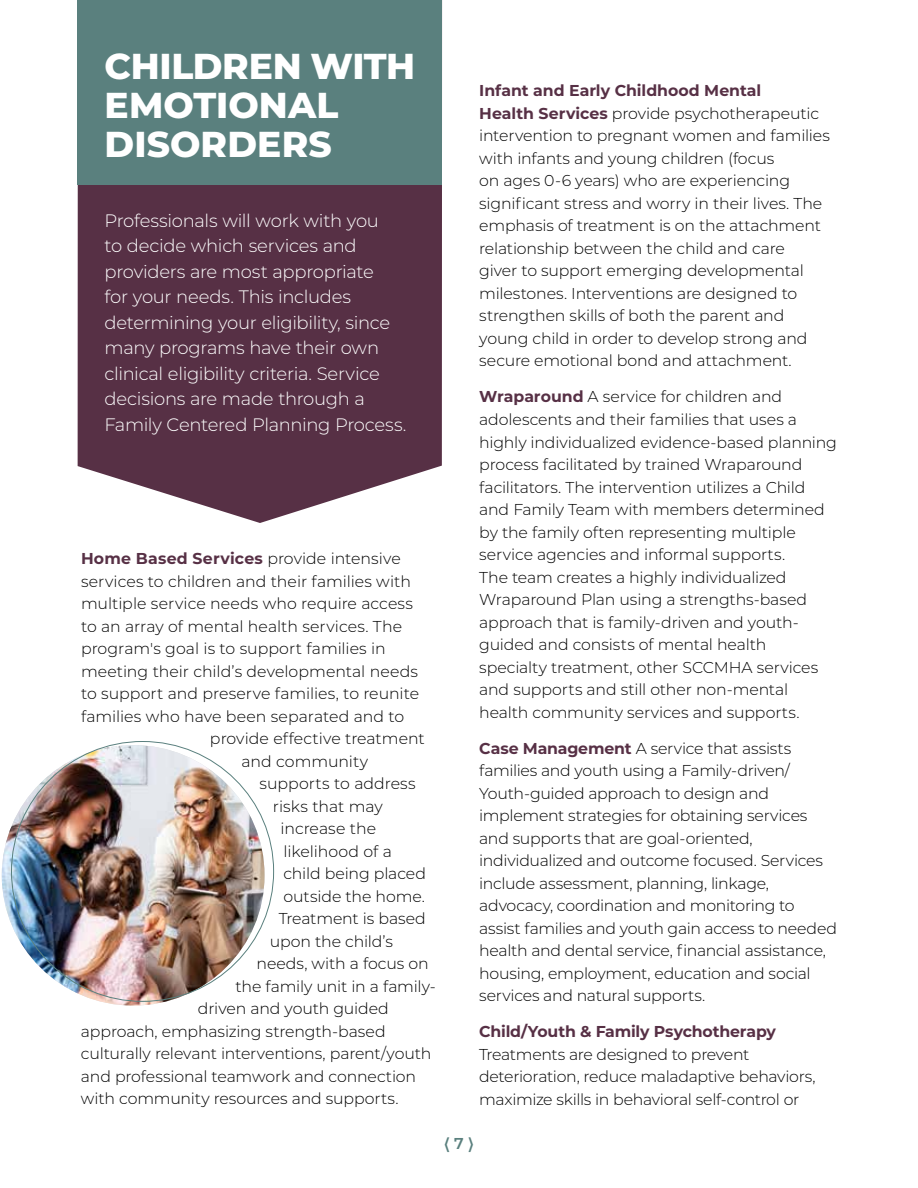
<style>
.page{position:relative;width:918px;height:1188px;background:#fff}
.page>*{position:absolute;margin:0;border:0;box-sizing:border-box;transform-origin:0 0}
.t1{font:800 36px/39px "Montserrat";color:#fff}
.t2{font:300 18px/25.5px "Montserrat";letter-spacing:-.015em;color:#fff}
.t3{font:300 15.75px/22.5px "Montserrat";letter-spacing:-.01em;color:#000}
.t4{font:700 15.75px "Montserrat";letter-spacing:.015em;color:#573045}
.t5{font:700 15.75px "Montserrat";letter-spacing:-.01em;color:#573045}
.t6{font:600 15.75px "Montserrat";color:#5a807e}
.s1{font-weight:300;color:#000}
.s2{font-weight:700;color:#573045}
</style>
<div class="page">
<img style="left:2px;top:745px;width:263px;height:261px">
<svg style="left:78px;top:184px;width:364px;height:339px;background:#654154"></svg>
<div style="left:78px;top:0;width:364px;height:184px;background:#5a807e"></div>
<h1 class="t1" style="left:105px;top:45px;width:312px">CHILDREN WITH<br>EMOTIONAL<br>DISORDERS</h1>
<p class="t2" style="left:105px;top:207px;width:303px">Professionals will work with you<br>to decide which services and providers are most appropriate<br>for your needs. This includes determining your eligibility, since many programs have their own clinical eligibility criteria. Service decisions are made through a<br>Family Centered Planning Process.</p>
<p class="t4" style="left:81px;top:547px;width:321px">Home Based Services <span class="s1">provide intensive</span></p>
<p class="t3" style="left:81px;top:569px;width:331px">services to children and their families with</p>
<p class="t3" style="left:81px;top:592px;width:334px">multiple service needs who require access</p>
<p class="t3" style="left:81px;top:614px;width:323px">to an array of mental health services. The</p>
<p class="t3" style="left:81px;top:637px;width:306px">program's goal is to support families in</p>
<p class="t3" style="left:81px;top:659px;width:338px">meeting their child’s developmental needs</p>
<p class="t3" style="left:81px;top:682px;width:340px">to support and preserve families, to reunite</p>
<p class="t3" style="left:81px;top:704px;width:325px">families who have been separated and to</p>
<p class="t3" style="left:210px;top:727px;width:216px">provide effective treatment</p>
<p class="t3" style="left:241px;top:749px;width:128px">and community</p>
<p class="t3" style="left:259px;top:772px;width:158px">supports to address</p>
<p class="t3" style="left:273px;top:794px;width:111px">risks that may</p>
<p class="t3" style="left:280px;top:817px;width:97px">increase the</p>
<p class="t3" style="left:283px;top:839px;width:110px">likelihood of a</p>
<p class="t3" style="left:283px;top:862px;width:144px">child being placed</p>
<p class="t3" style="left:283px;top:884px;width:143px">outside the home.</p>
<p class="t3" style="left:279px;top:907px;width:148px">Treatment is based</p>
<p class="t3" style="left:270px;top:929px;width:125px">upon the child’s</p>
<p class="t3" style="left:256px;top:952px;width:174px">needs, with a focus on</p>
<p class="t3" style="left:235px;top:974px;width:202px">the family unit in a family-</p>
<p class="t3" style="left:198px;top:997px;width:192px">driven and youth guided</p>
<p class="t3" style="left:81px;top:1019px;width:306px">approach, emphasizing strength-based</p>
<p class="t3" style="left:81px;top:1042px;width:352px">culturally relevant interventions, parent/youth</p>
<p class="t3" style="left:81px;top:1064px;width:337px">and professional teamwork and connection</p>
<p class="t3" style="left:81px;top:1087px;width:319px">with community resources and supports.</p>
<p class="t3" style="left:479px;top:79px;width:352px"><span class="s2">Infant and Early Childhood Mental<br>Health Services</span> provide psychotherapeutic intervention to pregnant women and families with infants and young children (focus<br>on ages 0-6 years) who are experiencing significant stress and worry in their lives. The emphasis of treatment is on the attachment relationship between the child and care<br>giver to support emerging developmental milestones. Interventions are designed to strengthen skills of both the parent and young child in order to develop strong and secure emotional bond and attachment.</p>
<p class="t3" style="left:479px;top:385px;width:359px"><span class="s2">Wraparound</span> A service for children and adolescents and their families that uses a highly individualized evidence-based planning process facilitated by trained Wraparound facilitators. The intervention utilizes a Child and Family Team with members determined by the family often representing multiple service agencies and informal supports.<br>The team creates a highly individualized Wraparound Plan using a strengths-based approach that is family-driven and youth&shy;guided and consists of mental health specialty treatment, other SCCMHA services and supports and still other non-mental health community services and supports.</p>
<p class="t3" style="left:479px;top:736px;width:359px"><span class="s2">Case Management</span> A service that assists families and youth using a Family-driven/ Youth-guided approach to design and implement strategies for obtaining services and supports that are goal-oriented, individualized and outcome focused. Services include assessment, planning, linkage, advocacy, coordination and monitoring to assist families and youth gain access to needed health and dental service, financial assistance, housing, employment, education and social services and natural supports.</p>
<p class="t5" style="left:479px;top:1020px;width:298px">Child/Youth &amp; Family Psychotherapy</p>
<p class="t3" style="left:479px;top:1042px;width:338px">Treatments are designed to prevent deterioration, reduce maladaptive behaviors, maximize skills in behavioral self-control or</p>
<p class="t6" style="left:444px;top:1132px;width:31px">⟨ 7 ⟩</p>
</div>
